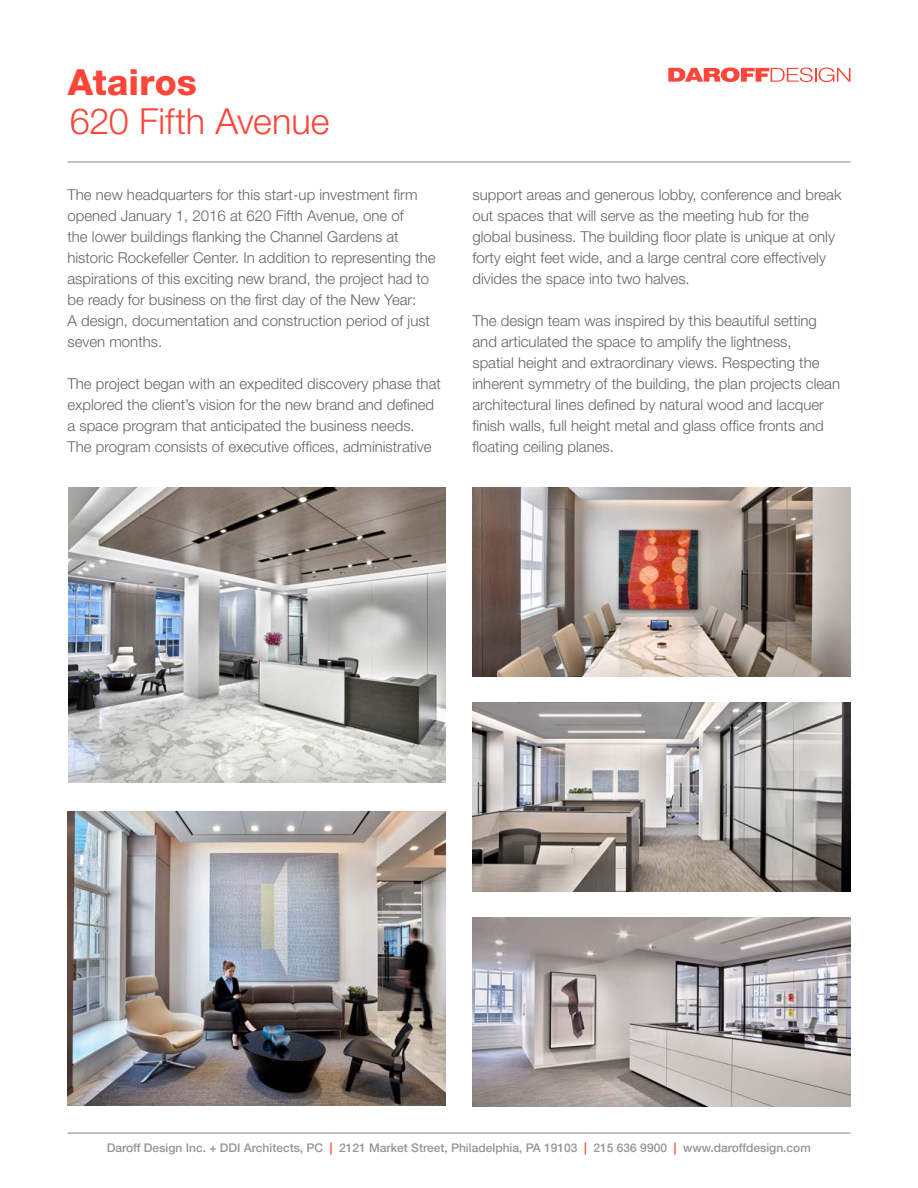
<style>
.page{position:relative;width:918px;height:1188px;background:#fff}
.page>*{position:absolute;margin:0;border:0;box-sizing:border-box;transform-origin:0 0}
.t1{font:300 36px "Helvetica Neue";letter-spacing:-.005em;color:#fd4539}
.t2{font:800 36px "Helvetica Neue";color:#fd4539}
.t3{font:300 15px/21px "Helvetica Neue";color:#636466}
.t4{font:500 12px "Helvetica Neue";color:#939598}
.s1{color:#fd4539}
</style>
<div class="page">
<hr style="left:68px;top:1132px;width:782px;height:2px;background:#939598">
<hr style="left:68px;top:161px;width:782px;height:2px;background:#939598">
<svg style="left:668px;top:67px;width:182px;height:15px"></svg>
<img style="left:472px;top:702px;width:378px;height:189px">
<img style="left:68px;top:488px;width:378px;height:295px">
<img style="left:472px;top:488px;width:378px;height:189px">
<img style="left:67px;top:812px;width:378px;height:293px">
<img style="left:472px;top:918px;width:378px;height:189px">
<h1 class="t2" style="left:68px;top:61px;width:131px">Atairos</h1>
<h1 class="t1" style="left:70px;top:99px;width:261px">620 Fifth Avenue</h1>
<p class="t3" style="left:68px;top:184px;width:370px">The new headquarters for this start-up investment firm opened January 1, 2016 at 620 Fifth Avenue, one of<br>the lower buildings flanking the Channel Gardens at historic Rockefeller Center. In addition to representing the aspirations of this exciting new brand, the project had to be ready for business on the first day of the New Year:<br>A design, documentation and construction period of just seven months.</p>
<p class="t3" style="left:68px;top:373px;width:375px">The project began with an expedited discovery phase that explored the client’s vision for the new brand and defined a space program that anticipated the business needs.<br>The program consists of executive offices, administrative</p>
<p class="t3" style="left:472px;top:184px;width:371px">support areas and generous lobby, conference and break out spaces that will serve as the meeting hub for the global business. The building floor plate is unique at only forty eight feet wide, and a large central core effectively divides the space into two halves.</p>
<p class="t3" style="left:472px;top:310px;width:369px">The design team was inspired by this beautiful setting and articulated the space to amplify the lightness,<br>spatial height and extraordinary views. Respecting the inherent symmetry of the building, the plan projects clean architectural lines defined by natural wood and lacquer finish walls, full height metal and glass office fronts and floating ceiling planes.</p>
<p class="t4" style="left:107px;top:1141px;width:706px">Daroff Design Inc. + DDI Architects, PC <span class="s1">|</span> 2121 Market Street, Philadelphia, PA 19103 <span class="s1">|</span> 215 636 9900 <span class="s1">|</span> www.daroffdesign.com</p>
</div>
